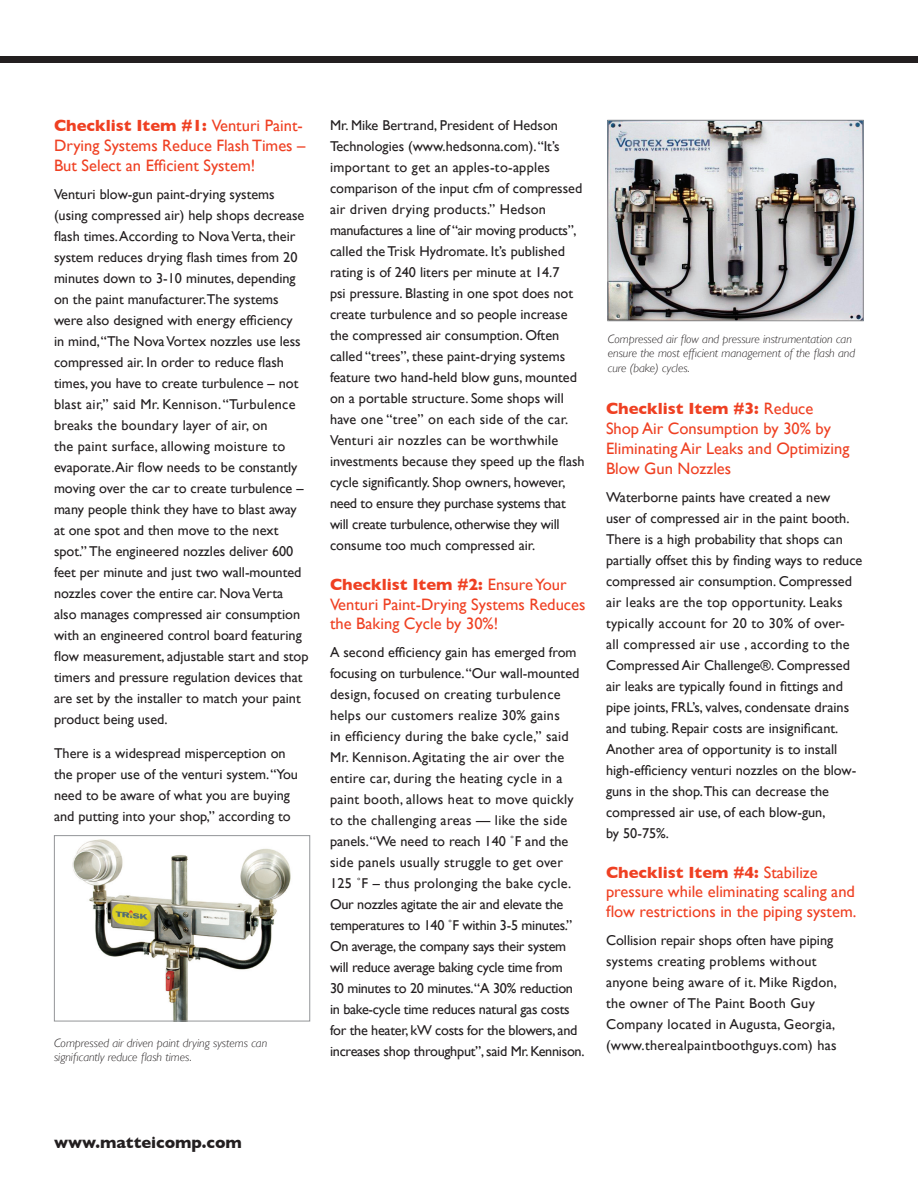
<style>
.page{position:relative;width:918px;height:1188px;background:#fff}
.page>*{position:absolute;margin:0;border:0;box-sizing:border-box;transform-origin:0 0}
.WP-subhead{font:16.5px/19.8px "Gill Sans";color:#ef4022}
.WP-body{font:700 16.5px "Gill Sans";color:#231f20}
.WP-body-2{font:14.25px/21px "Gill Sans";color:#231f20}
.WP-body-3{font:14.25px/21px "Gill Sans";letter-spacing:.02em;color:#231f20}
.WP-captions{font:italic 300 12px/14.4px "Gill Sans";color:#231f20}
.s1{font-weight:700}
</style>
<div class="page">
<img style="left:72px;top:839px;width:219px;height:180px">
<div style="left:54px;top:835px;width:256px;height:186px;border:1px solid #939598"></div>
<img style="left:610px;top:122px;width:252px;height:197px">
<div style="left:608px;top:120px;width:256px;height:201px;border:1px solid #939598"></div>
<div style="left:0;top:57px;width:918px;height:6px;background:#231f20"></div>
<p class="WP-body-2" style="left:330px;top:114px;width:256px">Mr. Mike Bertrand, President of Hedson Technologies (www.hedsonna.com). “It’s important to get an apples-to-apples comparison of the input cfm of compressed air driven drying products.” Hedson manufactures a line of “air moving products”, called the Trisk Hydromate. It’s published rating is of 240 liters per minute at 14.7<br>psi pressure. Blasting in one spot does not create turbulence and so people increase the compressed air consumption. Often called “trees”, these paint-drying systems feature two hand-held blow guns, mounted on a portable structure. Some shops will have one “tree” on each side of the car.<br>Venturi air nozzles can be worthwhile investments because they speed up the flash cycle significantly. Shop owners, however, need to ensure they purchase systems that will create turbulence, otherwise they will consume too much compressed air.</p>
<p class="WP-subhead" style="left:330px;top:574px;width:257px"><span class="s1">Checklist Item #2:</span> Ensure Your<br>Venturi Paint-Drying Systems Reduces the Baking Cycle by 30%!</p>
<p class="WP-body-2" style="left:330px;top:642px;width:256px">A second efficiency gain has emerged from focusing on turbulence. “Our wall-mounted design, focused on creating turbulence helps our customers realize 30% gains<br>in efficiency during the bake cycle,” said Mr. Kennison. Agitating the air over the entire car, during the heating cycle in a paint booth, allows heat to move quickly to the challenging areas — like the side panels. “We need to reach 140 ˚F and the side panels usually struggle to get over 125 ˚F – thus prolonging the bake cycle.<br>Our nozzles agitate the air and elevate the temperatures to 140 ˚F within 3-5 minutes.” On average, the company says their system will reduce average baking cycle time from<br>30 minutes to 20 minutes.“A 30% reduction in bake-cycle time reduces natural gas costs for the heater, kW costs for the blowers, and increases shop throughput”, said Mr. Kennison.</p>
<p class="WP-subhead" style="left:54px;top:116px;width:253px"><span class="s1">Checklist Item #1:</span> Venturi Paint-<br>Drying Systems Reduce Flash Times –<br>But Select an Efficient System!</p>
<p class="WP-body-2" style="left:54px;top:183px;width:256px">Venturi blow-gun paint-drying systems (using compressed air) help shops decrease flash times. According to Nova Verta, their system reduces drying flash times from 20 minutes down to 3-10 minutes, depending on the paint manufacturer.The systems were also designed with energy efficiency<br>in mind, “The Nova Vortex nozzles use less compressed air. In order to reduce flash times, you have to create turbulence – not blast air,” said Mr. Kennison. “Turbulence breaks the boundary layer of air, on<br>the paint surface, allowing moisture to evaporate. Air flow needs to be constantly moving over the car to create turbulence – many people think they have to blast away at one spot and then move to the next spot.” The engineered nozzles deliver 600 feet per minute and just two wall-mounted nozzles cover the entire car. Nova Verta also manages compressed air consumption with an engineered control board featuring flow measurement, adjustable start and stop timers and pressure regulation devices that are set by the installer to match your paint product being used.</p>
<p class="WP-body-2" style="left:54px;top:743px;width:246px">There is a widespread misperception on the proper use of the venturi system. “You need to be aware of what you are buying and putting into your shop,” according to</p>
<p class="WP-captions" style="left:608px;top:332px;width:249px">Compressed air flow and pressure instrumentation can ensure the most efficient management of the flash and cure (bake) cycles.</p>
<p class="WP-subhead" style="left:606px;top:399px;width:245px"><span class="s1">Checklist Item #3:</span> Reduce<br>Shop Air Consumption by 30% by<br>Eliminating Air Leaks and Optimizing<br>Blow Gun Nozzles</p>
<p class="WP-body-2" style="left:606px;top:486px;width:258px">Waterborne paints have created a new<br>user of compressed air in the paint booth.<br>There is a high probability that shops can partially offset this by finding ways to reduce compressed air consumption. Compressed air leaks are the top opportunity. Leaks typically account for 20 to 30% of over-<br>all compressed air use , according to the Compressed Air Challenge®. Compressed air leaks are typically found in fittings and pipe joints, FRL’s, valves, condensate drains and tubing. Repair costs are insignificant.<br>Another area of opportunity is to install high-efficiency venturi nozzles on the blow&shy;guns in the shop.This can decrease the compressed air use, of each blow-gun,<br>by 50-75%.</p>
<p class="WP-subhead" style="left:606px;top:862px;width:252px"><span class="s1">Checklist Item #4:</span> Stabilize pressure while eliminating scaling and flow restrictions in the piping system.</p>
<p class="WP-body-3" style="left:606px;top:929px;width:233px">Collision repair shops often have piping systems creating problems without anyone being aware of it. Mike Rigdon, the owner of The Paint Booth Guy Company located in Augusta, Georgia,</p>
<p class="WP-captions" style="left:54px;top:1036px;width:215px">Compressed air driven paint drying systems can</p>
<p class="WP-body-3" style="left:606px;top:1034px;width:232px">(www.therealpaintboothguys.com) has</p>
<p class="WP-captions" style="left:54px;top:1050px;width:139px">significantly reduce flash times.</p>
<p class="WP-body" style="left:54px;top:1133px;width:189px">www.matteicomp.com</p>
</div>
